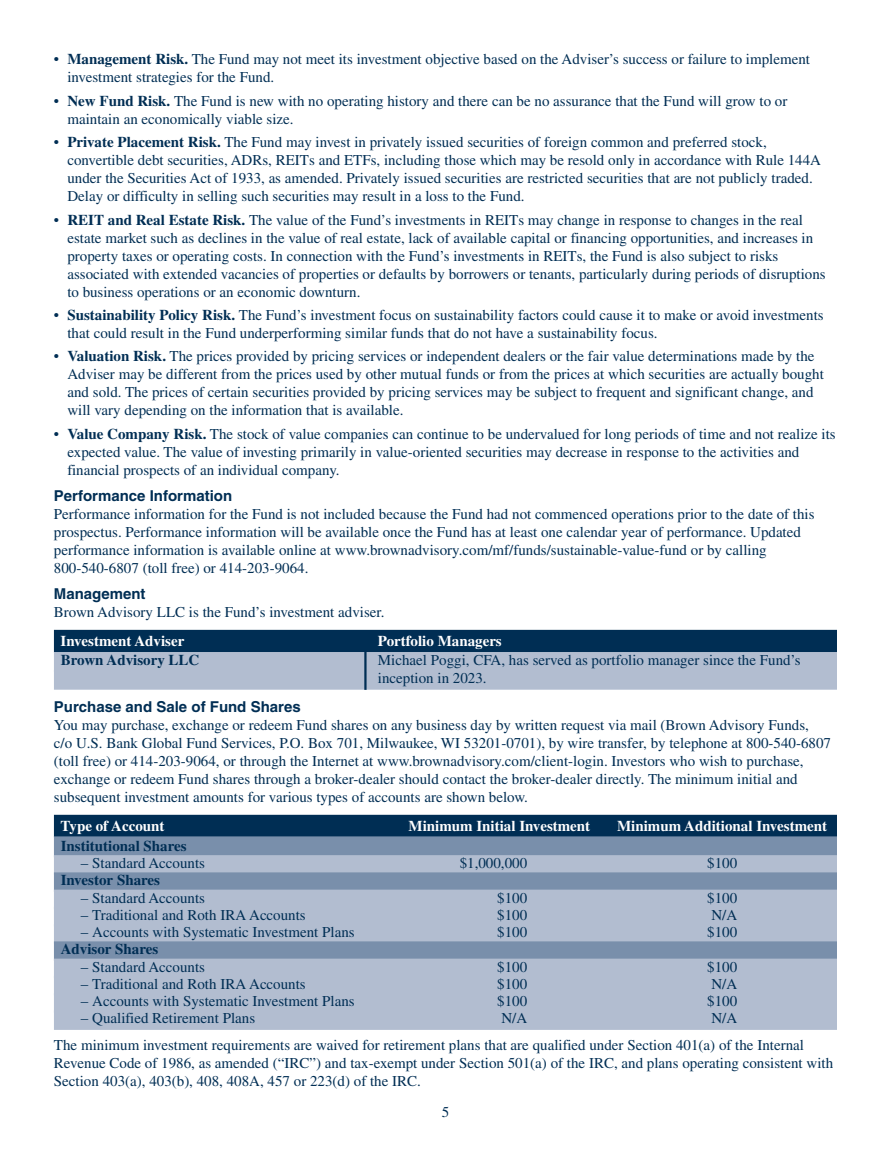
<style>
.page{position:relative;width:891px;height:1161px;background:#fff}
.page>*{position:absolute;margin:0;border:0;box-sizing:border-box;transform-origin:0 0}
.t1{font:15px/18px "Times";color:#002e54}
.t2{font:700 15px "Times";color:#fff}
.t3{font:700 15px "Times";color:#002e54}
.t4{font:700 15px "Helvetica";color:#002e54}
.s1{font-weight:700}
</style>
<div class="page">
<div style="left:54px;top:630px;width:783px;height:22px;background:#002e54"></div>
<div style="left:54px;top:652px;width:783px;height:20px;background:#b2bdd0"></div>
<div style="left:54px;top:670px;width:783px;height:20px;background:#b2bdd0"></div>
<div style="left:54px;top:815px;width:783px;height:22px;background:#002e54"></div>
<div style="left:54px;top:836px;width:783px;height:21px;background:#798fab"></div>
<div style="left:54px;top:855px;width:783px;height:20px;background:#b2bdd0"></div>
<div style="left:54px;top:872px;width:783px;height:20px;background:#798fab"></div>
<div style="left:54px;top:890px;width:783px;height:19px;background:#b2bdd0"></div>
<div style="left:54px;top:907px;width:783px;height:19px;background:#b2bdd0"></div>
<div style="left:54px;top:924px;width:783px;height:20px;background:#b2bdd0"></div>
<div style="left:54px;top:941px;width:783px;height:20px;background:#798fab"></div>
<div style="left:54px;top:959px;width:783px;height:19px;background:#b2bdd0"></div>
<div style="left:54px;top:976px;width:783px;height:19px;background:#b2bdd0"></div>
<div style="left:54px;top:993px;width:783px;height:20px;background:#b2bdd0"></div>
<div style="left:54px;top:1010px;width:783px;height:20px;background:#b2bdd0"></div>
<hr style="left:364px;top:651px;width:3px;height:39px;background:#002e54">
<p class="t1" style="left:67px;top:52px;width:744px;text-indent:-13px">• <span class="s1">Management Risk.</span> The Fund may not meet its investment objective based on the Adviser’s success or failure to implement investment strategies for the Fund.</p>
<p class="t1" style="left:67px;top:93px;width:722px;text-indent:-13px">• <span class="s1">New Fund Risk.</span> The Fund is new with no operating history and there can be no assurance that the Fund will grow to or maintain an economically viable size.</p>
<p class="t1" style="left:67px;top:135px;width:755px;text-indent:-13px">• <span class="s1">Private Placement Risk.</span> The Fund may invest in privately issued securities of foreign common and preferred stock, convertible debt securities, ADRs, REITs and ETFs, including those which may be resold only in accordance with Rule 144A under the Securities Act of 1933, as amended. Privately issued securities are restricted securities that are not publicly traded.<br>Delay or difficulty in selling such securities may result in a loss to the Fund.</p>
<p class="t1" style="left:67px;top:212px;width:760px;text-indent:-13px">• <span class="s1">REIT and Real Estate Risk.</span> The value of the Fund’s investments in REITs may change in response to changes in the real estate market such as declines in the value of real estate, lack of available capital or financing opportunities, and increases in property taxes or operating costs. In connection with the Fund’s investments in REITs, the Fund is also subject to risks associated with extended vacancies of properties or defaults by borrowers or tenants, particularly during periods of disruptions to business operations or an economic downturn.</p>
<p class="t1" style="left:67px;top:308px;width:758px;text-indent:-13px">• <span class="s1">Sustainability Policy Risk.</span> The Fund’s investment focus on sustainability factors could cause it to make or avoid investments that could result in the Fund underperforming similar funds that do not have a sustainability focus.</p>
<p class="t1" style="left:67px;top:349px;width:758px;text-indent:-13px">• <span class="s1">Valuation Risk.</span> The prices provided by pricing services or independent dealers or the fair value determinations made by the Adviser may be different from the prices used by other mutual funds or from the prices at which securities are actually bought and sold. The prices of certain securities provided by pricing services may be subject to frequent and significant change, and will vary depending on the information that is available.</p>
<p class="t1" style="left:67px;top:426px;width:770px;text-indent:-13px">• <span class="s1">Value Company Risk.</span> The stock of value companies can continue to be undervalued for long periods of time and not realize its expected value. The value of investing primarily in value-oriented securities may decrease in response to the activities and financial prospects of an individual company.</p>
<p class="t4" style="left:54px;top:490px;width:180px">Performance Information</p>
<p class="t1" style="left:54px;top:506px;width:762px">Performance information for the Fund is not included because the Fund had not commenced operations prior to the date of this prospectus. Performance information will be available once the Fund has at least one calendar year of performance. Updated performance information is available online at www.brownadvisory.com/mf/funds/sustainable-value-fund or by calling 800-540-6807 (toll free) or 414-203-9064.</p>
<p class="t4" style="left:54px;top:588px;width:93px">Management</p>
<p class="t1" style="left:54px;top:605px;width:332px">Brown Advisory LLC is the Fund’s investment adviser.</p>
<p class="t2" style="left:61px;top:636px;width:125px">Investment Adviser</p>
<p class="t2" style="left:378px;top:636px;width:125px">Portfolio Managers</p>
<p class="t3" style="left:61px;top:655px;width:140px">Brown Advisory LLC</p>
<p class="t1" style="left:378px;top:653px;width:424px">Michael Poggi, CFA, has served as portfolio manager since the Fund’s inception in 2023.</p>
<p class="t4" style="left:54px;top:701px;width:248px">Purchase and Sale of Fund Shares</p>
<p class="t1" style="left:54px;top:718px;width:779px">You may purchase, exchange or redeem Fund shares on any business day by written request via mail (Brown Advisory Funds,<br>c/o U.S. Bank Global Fund Services, P.O. Box 701, Milwaukee, WI 53201-0701), by wire transfer, by telephone at 800-540-6807 (toll free) or 414-203-9064, or through the Internet at www.brownadvisory.com/client-login. Investors who wish to purchase, exchange or redeem Fund shares through a broker-dealer should contact the broker-dealer directly. The minimum initial and subsequent investment amounts for various types of accounts are shown below.</p>
<p class="t2" style="left:61px;top:821px;width:105px">Type of Account</p>
<p class="t2" style="left:409px;top:821px;width:183px">Minimum Initial Investment</p>
<p class="t2" style="left:617px;top:821px;width:212px">Minimum Additional Investment</p>
<p class="t3" style="left:61px;top:841px;width:128px">Institutional Shares</p>
<p class="t1" style="left:81px;top:856px;width:126px">– Standard Accounts</p>
<p class="t1" style="left:460px;top:856px;width:69px">$1,000,000</p>
<p class="t1" style="left:707px;top:856px;width:31px">$100</p>
<p class="t3" style="left:61px;top:875px;width:101px">Investor Shares</p>
<p class="t1" style="left:81px;top:890px;width:126px">– Standard Accounts</p>
<p class="t1" style="left:497px;top:890px;width:31px">$100</p>
<p class="t1" style="left:707px;top:890px;width:31px">$100</p>
<p class="t1" style="left:81px;top:907px;width:226px">– Traditional and Roth IRA Accounts</p>
<p class="t1" style="left:497px;top:907px;width:31px">$100</p>
<p class="t1" style="left:711px;top:907px;width:27px">N/A</p>
<p class="t1" style="left:81px;top:925px;width:275px">– Accounts with Systematic Investment Plans</p>
<p class="t1" style="left:497px;top:925px;width:31px">$100</p>
<p class="t1" style="left:707px;top:925px;width:31px">$100</p>
<p class="t3" style="left:61px;top:944px;width:99px">Advisor Shares</p>
<p class="t1" style="left:81px;top:959px;width:126px">– Standard Accounts</p>
<p class="t1" style="left:497px;top:959px;width:31px">$100</p>
<p class="t1" style="left:707px;top:959px;width:31px">$100</p>
<p class="t1" style="left:81px;top:976px;width:226px">– Traditional and Roth IRA Accounts</p>
<p class="t1" style="left:497px;top:976px;width:31px">$100</p>
<p class="t1" style="left:711px;top:976px;width:27px">N/A</p>
<p class="t1" style="left:81px;top:994px;width:275px">– Accounts with Systematic Investment Plans</p>
<p class="t1" style="left:497px;top:994px;width:31px">$100</p>
<p class="t1" style="left:707px;top:994px;width:31px">$100</p>
<p class="t1" style="left:81px;top:1011px;width:176px">– Qualified Retirement Plans</p>
<p class="t1" style="left:501px;top:1011px;width:27px">N/A</p>
<p class="t1" style="left:54px;top:1007px;width:752px;line-height:26.1px;text-indent:657px">N/A<br>The minimum investment requirements are waived for retirement plans that are qualified under Section 401(a) of the Internal</p>
<p class="t1" style="left:54px;top:1055px;width:781px">Revenue Code of 1986, as amended (“IRC”) and tax-exempt under Section 501(a) of the IRC, and plans operating consistent with<br>Section 403(a), 403(b), 408, 408A, 457 or 223(d) of the IRC.</p>
<p class="t1" style="left:442px;top:1105px;width:9px">5</p>
</div>
